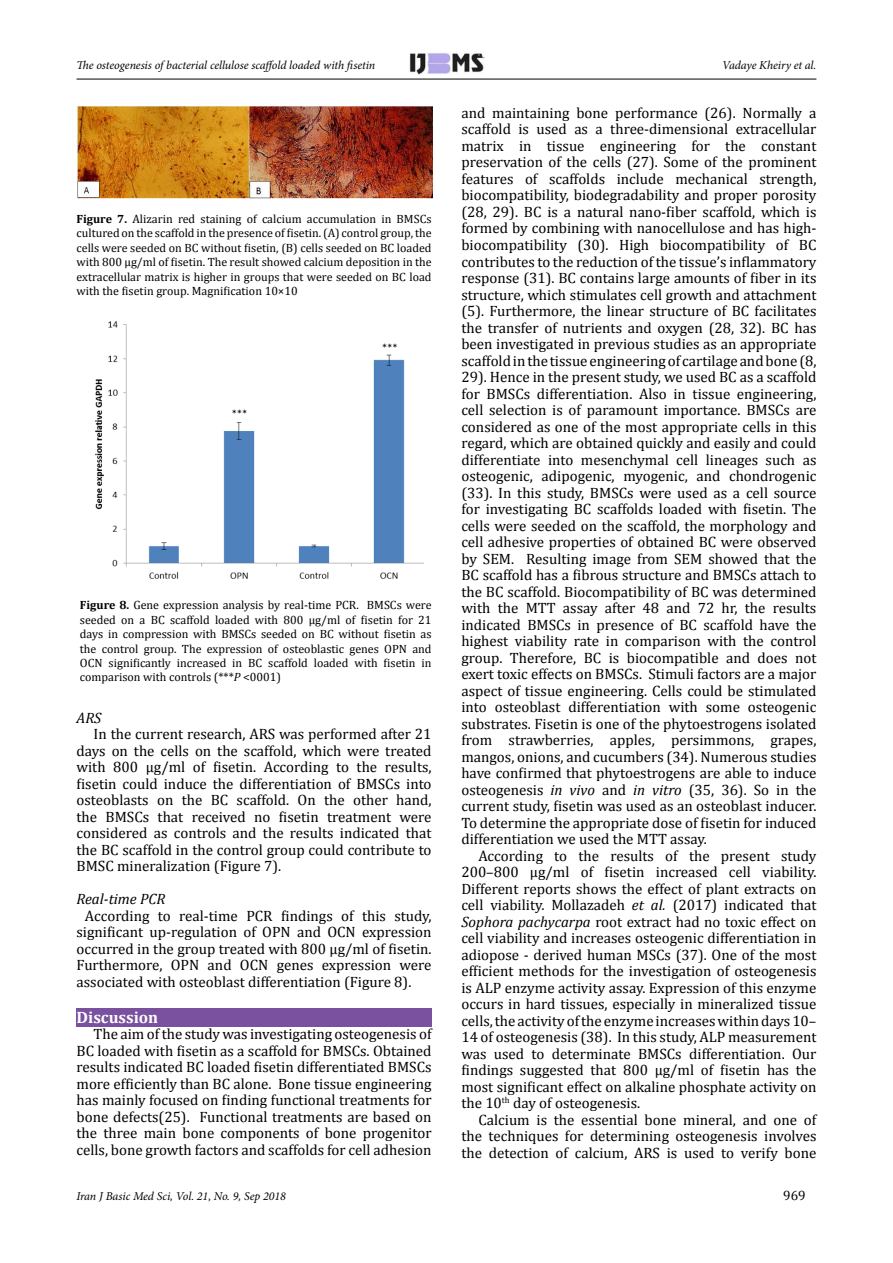
<style>
.page{position:relative;width:893px;height:1263px;background:#fff}
.page>*{position:absolute;margin:0;border:0;box-sizing:border-box;transform-origin:0 0}
.t1{font:700 16.5px "Cambria";color:#fff}
.t2{font:15px/16.5px "Cambria";color:#000;text-align:justify}
.t3{font:italic 15px "Cambria";color:#000}
.t4{font:13.5px "Cambria";color:#000}
.t5{font:12px/14.4px "Cambria";color:#000;text-align:justify}
.t6{font:italic 12px "Minion Pro";letter-spacing:-.005em;color:#000}
.s1{font-weight:700}
.s2{font-style:italic}
</style>
<div class="page">
<img style="left:409px;top:53px;width:76px;height:22px">
<hr style="left:77px;top:79px;width:739px;height:1px;background:#000">
<div style="left:77px;top:1008px;width:355px;height:19px;background:#7a519e"></div>
<img style="left:77px;top:106px;width:356px;height:92px">
<img style="left:95px;top:321px;width:329px;height:258px">
<p class="t6" style="left:77px;top:57px;width:300px">The osteogenesis of bacterial cellulose scaffold loaded with fisetin</p>
<p class="t6" style="left:722px;top:57px;width:96px">Vadaye Kheiry et al.</p>
<p class="t5" style="left:77px;top:212px;width:357px"><span class="s1">Figure 7.</span> Alizarin red staining of calcium accumulation in BMSCs cultured on the scaffold in the presence of fisetin. (A) control group, the cells were seeded on BC without fisetin, (B) cells seeded on BC loaded with 800 µg/ml of fisetin. The result showed calcium deposition in the extracellular matrix is higher in groups that were seeded on BC load with the fisetin group. Magnification 10×10</p>
<p class="t5" style="left:80px;top:598px;width:353px"><span class="s1">Figure 8.</span> Gene expression analysis by real-time PCR. BMSCs were seeded on a BC scaffold loaded with 800 µg/ml of fisetin for 21 days in compression with BMSCs seeded on BC without fisetin as the control group. The expression of osteoblastic genes OPN and OCN significantly increased in BC scaffold loaded with fisetin in comparison with controls (***<span class="s2">P</span> &lt;0001)</p>
<p class="t3" style="left:77px;top:707px;width:26px">ARS</p>
<p class="t2" style="left:77px;top:726px;width:357px;text-indent:17px">In the current research, ARS was performed after 21 days on the cells on the scaffold, which were treated with 800 µg/ml of fisetin. According to the results, fisetin could induce the differentiation of BMSCs into osteoblasts on the BC scaffold. On the other hand, the BMSCs that received no fisetin treatment were considered as controls and the results indicated that the BC scaffold in the control group could contribute to BMSC mineralization (Figure 7).</p>
<p class="t3" style="left:77px;top:889px;width:90px">Real-time PCR</p>
<p class="t2" style="left:77px;top:907px;width:357px;text-indent:8px">According to real-time PCR findings of this study, significant up-regulation of OPN and OCN expression occurred in the group treated with 800 µg/ml of fisetin.<br>Furthermore, OPN and OCN genes expression were associated with osteoblast differentiation (Figure 8).</p>
<p class="t1" style="left:77px;top:1006px;width:83px">Discussion</p>
<p class="t2" style="left:77px;top:1026px;width:357px;text-indent:17px">The aim of the study was investigating osteogenesis of BC loaded with fisetin as a scaffold for BMSCs. Obtained results indicated BC loaded fisetin differentiated BMSCs more efficiently than BC alone. Bone tissue engineering has mainly focused on finding functional treatments for bone defects(25). Functional treatments are based on the three main bone components of bone progenitor cells, bone growth factors and scaffolds for cell adhesion</p>
<p class="t2" style="left:461px;top:105px;width:357px">and maintaining bone performance (26). Normally a scaffold is used as a three-dimensional extracellular matrix in tissue engineering for the constant preservation of the cells (27). Some of the prominent features of scaffolds include mechanical strength, biocompatibility, biodegradability and proper porosity (28, 29). BC is a natural nano-fiber scaffold, which is formed by combining with nanocellulose and has high&shy;biocompatibility (30). High biocompatibility of BC contributes to the reduction of the tissue’s inflammatory response (31). BC contains large amounts of fiber in its structure, which stimulates cell growth and attachment (5). Furthermore, the linear structure of BC facilitates the transfer of nutrients and oxygen (28, 32). BC has been investigated in previous studies as an appropriate scaffold in the tissue engineering of cartilage and bone (8, 29). Hence in the present study, we used BC as a scaffold for BMSCs differentiation. Also in tissue engineering, cell selection is of paramount importance. BMSCs are considered as one of the most appropriate cells in this regard, which are obtained quickly and easily and could differentiate into mesenchymal cell lineages such as osteogenic, adipogenic, myogenic, and chondrogenic (33). In this study, BMSCs were used as a cell source for investigating BC scaffolds loaded with fisetin. The cells were seeded on the scaffold, the morphology and cell adhesive properties of obtained BC were observed by SEM. Resulting image from SEM showed that the BC scaffold has a fibrous structure and BMSCs attach to the BC scaffold. Biocompatibility of BC was determined with the MTT assay after 48 and 72 hr, the results indicated BMSCs in presence of BC scaffold have the highest viability rate in comparison with the control group. Therefore, BC is biocompatible and does not exert toxic effects on BMSCs. Stimuli factors are a major aspect of tissue engineering. Cells could be stimulated into osteoblast differentiation with some osteogenic substrates. Fisetin is one of the phytoestrogens isolated from strawberries, apples, persimmons, grapes, mangos, onions, and cucumbers (34). Numerous studies have confirmed that phytoestrogens are able to induce osteogenesis <span class="s2">in vivo</span> and <span class="s2">in vitro</span> (35, 36). So in the current study, fisetin was used as an osteoblast inducer.<br>To determine the appropriate dose of fisetin for induced differentiation we used the MTT assay.</p>
<p class="t2" style="left:461px;top:847px;width:357px;text-indent:17px">According to the results of the present study 200–800 µg/ml of fisetin increased cell viability.<br>Different reports shows the effect of plant extracts on cell viability. Mollazadeh <span class="s2">et al.</span> (2017) indicated that <span class="s2">Sophora pachycarpa</span> root extract had no toxic effect on cell viability and increases osteogenic differentiation in adiopose - derived human MSCs (37). One of the most efficient methods for the investigation of osteogenesis is ALP enzyme activity assay. Expression of this enzyme occurs in hard tissues, especially in mineralized tissue cells, the activity of the enzyme increases within days 10– 14 of osteogenesis (38). In this study, ALP measurement was used to determinate BMSCs differentiation. Our findings suggested that 800 µg/ml of fisetin has the most significant effect on alkaline phosphate activity on the 10<sup>th</sup> day of osteogenesis.</p>
<p class="t2" style="left:461px;top:1111px;width:357px;text-indent:17px">Calcium is the essential bone mineral, and one of the techniques for determining osteogenesis involves the detection of calcium, ARS is used to verify bone</p>
<p class="t6" style="left:77px;top:1187px;width:211px">Iran J Basic Med Sci, Vol. 21, No. 9, Sep 2018</p>
<p class="t4" style="left:783px;top:1187px;width:24px">969</p>
</div>
